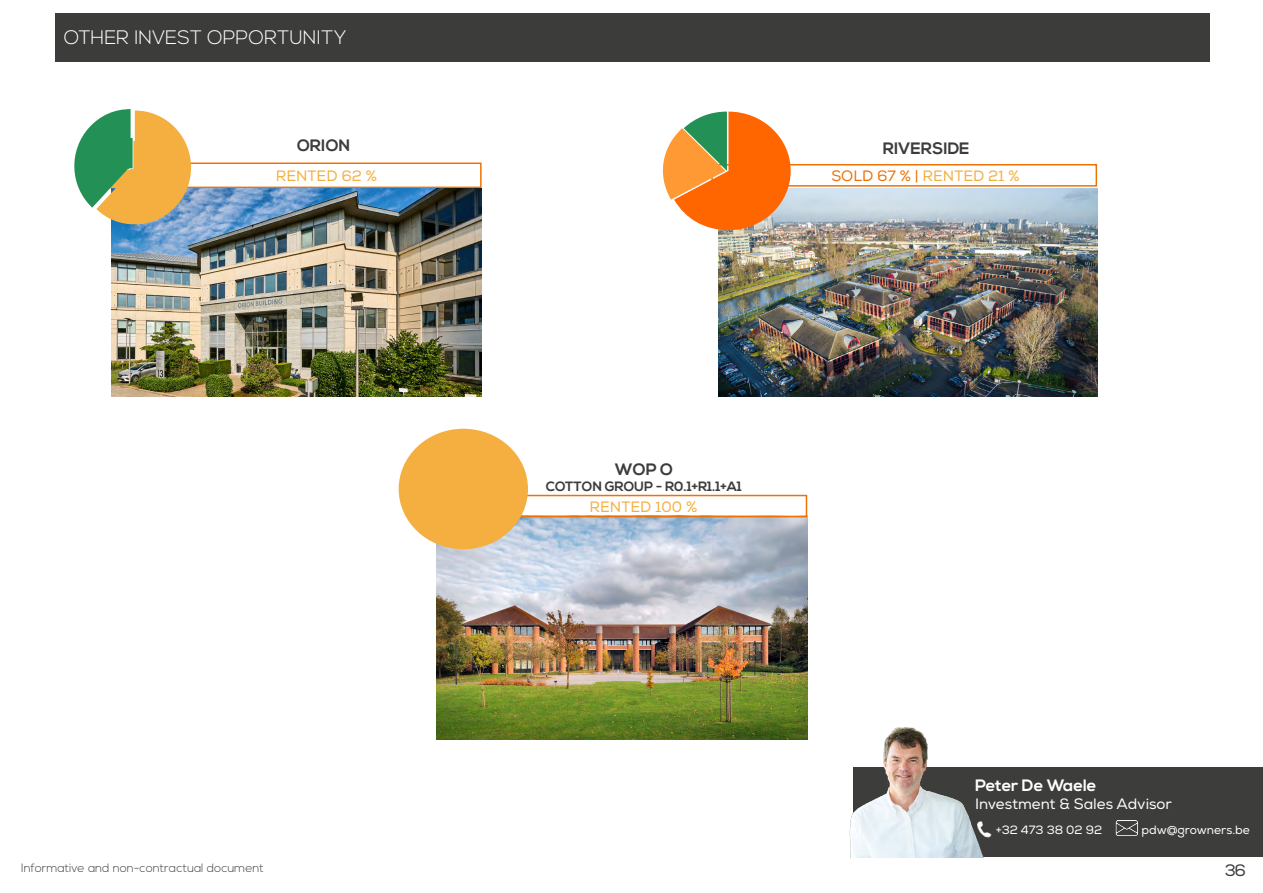
<style>
.page{position:relative;width:1263px;height:893px;background:#fff}
.page>*{position:absolute;margin:0;border:0;box-sizing:border-box;transform-origin:0 0}
.t1{font:300 19.5px "Nexa";color:#fff}
.t2{font:700 16.5px "Nexa";color:#3c3c3b}
.t3{font:700 16.5px "Nexa";color:#fff}
.t4{font:16.5px "Nexa";color:#3c3c3b}
.t5{font:15px "Nexa";color:#f4af40}
.t6{font:15px "Nexa";color:#fff}
.t7{font:700 13.5px "Nexa";color:#3c3c3b}
.t8{font:300 12px "Nexa";color:#3c3c3b}
.t9{font:12px "Nexa";color:#fff}
.s1{color:#ee7203}
</style>
<div class="page">
<div style="left:853px;top:767px;width:409px;height:90px;background:#3d3d3c"></div>
<img style="left:983px;top:831px;width:9px;height:7px">
<img style="left:1115px;top:821px;width:23px;height:15px">
<img style="left:849px;top:727px;width:134px;height:130px">
<div style="left:55px;top:13px;width:1155px;height:49px;background:#3c3c3b"></div>
<div style="left:129px;top:163px;width:353px;height:25px;border:2px solid #ee7203"></div>
<img style="left:437px;top:517px;width:370px;height:223px">
<div style="left:437px;top:495px;width:370px;height:22px;border:2px solid #ee7203"></div>
<svg style="left:399px;top:429px;width:129px;height:120px"></svg>
<img style="left:111px;top:189px;width:370px;height:208px">
<svg style="left:74px;top:109px;width:117px;height:115px"></svg>
<img style="left:718px;top:188px;width:379px;height:208px">
<div style="left:711px;top:164px;width:386px;height:23px;border:2px solid #ee7203"></div>
<svg style="left:662px;top:112px;width:129px;height:118px"></svg>
<h1 class="t1" style="left:64px;top:26px;width:284px">OTHER INVEST OPPORTUNITY</h1>
<h2 class="t2" style="left:297px;top:135px;width:55px">ORION</h2>
<p class="t5" style="left:276px;top:167px;width:103px">RENTED 62 %</p>
<h2 class="t2" style="left:883px;top:139px;width:88px">RIVERSIDE</h2>
<p class="t5" style="left:831px;top:167px;width:190px"><span class="s1">SOLD 67 % |</span> RENTED 21 %</p>
<h2 class="t2" style="left:615px;top:459px;width:60px">WOP O</h2>
<p class="t7" style="left:546px;top:478px;width:197px">COTTON GROUP - R0.1+R1.1+A1</p>
<p class="t5" style="left:589px;top:498px;width:109px">RENTED 100 %</p>
<h2 class="t3" style="left:975px;top:776px;width:123px">Peter De Waele</h2>
<p class="t6" style="left:975px;top:795px;width:199px">Investment &amp; Sales Advisor</p>
<p class="t9" style="left:996px;top:822px;width:108px">+32 473 38 02 92</p>
<p class="t9" style="left:1141px;top:822px;width:110px">pdw@growners.be</p>
<p class="t8" style="left:21px;top:861px;width:244px">Informative and non-contractual document</p>
<h2 class="t4" style="left:1225px;top:860px;width:23px">36</h2>
</div>
